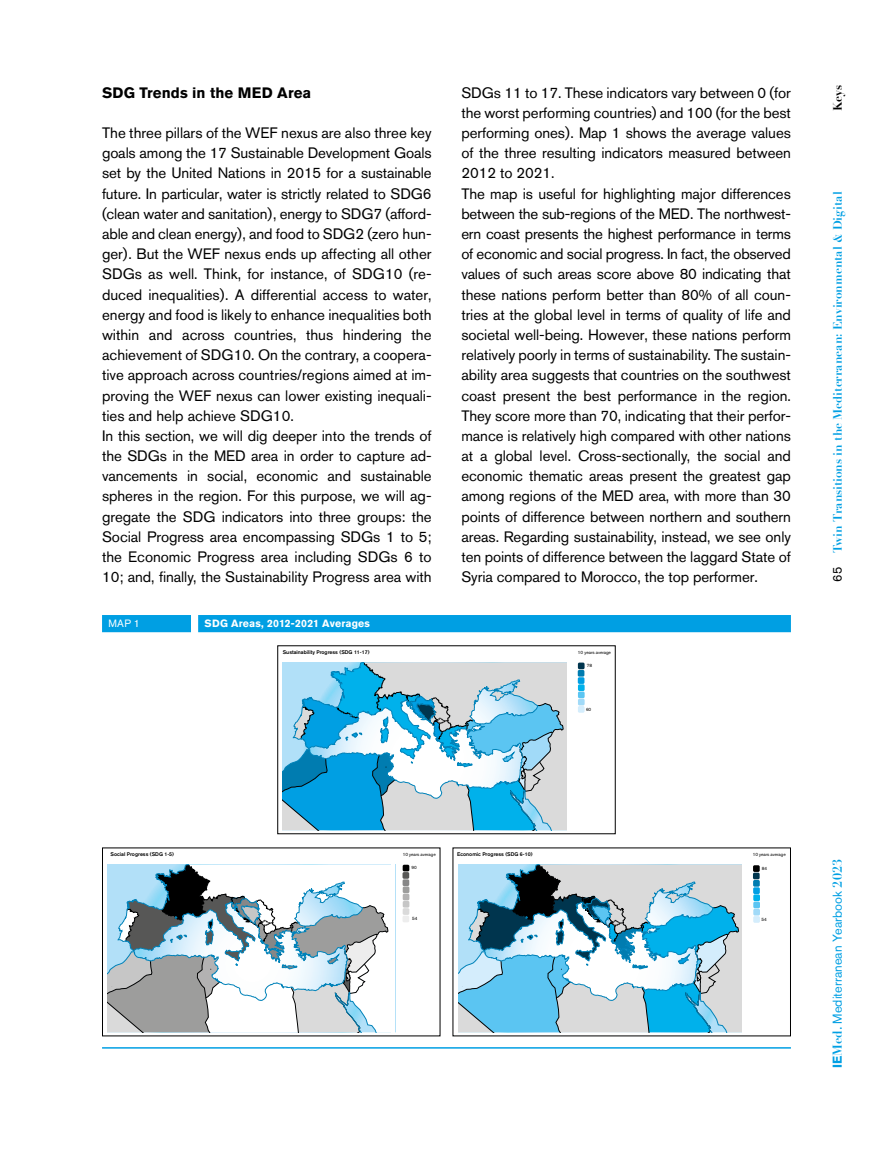
<style>
.page{position:relative;width:893px;height:1149px;background:#fff}
.page>*{position:absolute;margin:0;border:0;box-sizing:border-box;transform-origin:0 0}
.t1{font:15px/20.1px "Akzidenz Grotesk BQ";letter-spacing:-.005em;color:#000}
.t2{font:700 15px "Akzidenz Grotesk BQ";letter-spacing:.01em;color:#000}
.t3{font:12.75px "Akzidenz Grotesk BQ";color:#009fe3}
.t4{font:12.75px "Akzidenz Grotesk BQ";color:#000}
.t5{font:700 12px "Didot LT Std";letter-spacing:.005em;color:#009fe3}
.t6{font:700 12px "Didot LT Std";color:#000}
.t7{font:700 10.5px "Akzidenz Grotesk BQ";letter-spacing:.02em;color:#fff}
.t8{font:10.5px "Akzidenz Grotesk BQ";color:#fff}
.t9{font:500 5.25px "Akzidenz Grotesk BE";color:#000}
.t10{font:4.65px "Akzidenz Grotesk BQ";letter-spacing:-.01em;color:#000}
.s1{font-weight:700}
.s2{font-family:"Didot LT Std";font-weight:700}
</style>
<div class="page">
<hr style="left:102px;top:1046px;width:689px;height:2px;background:#009fe3">
<div style="left:102px;top:615px;width:689px;height:17px;background:#009fe3"></div>
<div style="left:191px;top:615px;width:7px;height:17px;background:#fff"></div>
<svg style="left:102px;top:847px;width:339px;height:189px"></svg>
<svg style="left:277px;top:645px;width:339px;height:189px"></svg>
<svg style="left:452px;top:847px;width:339px;height:189px"></svg>
<p class="t2" style="left:102px;top:84px;width:211px">SDG Trends in the MED Area</p>
<p class="t1" style="left:102px;top:123px;width:331px">The three pillars of the WEF nexus are also three key goals among the 17 Sustainable Development Goals set by the United Nations in 2015 for a sustainable future. In particular, water is strictly related to SDG6 (clean water and sanitation), energy to SDG7 (afford&shy;able and clean energy), and food to SDG2 (zero hun&shy;ger). But the WEF nexus ends up affecting all other SDGs as well. Think, for instance, of SDG10 (re&shy;duced inequalities). A differential access to water, energy and food is likely to enhance inequalities both within and across countries, thus hindering the achievement of SDG10. On the contrary, a coopera&shy;tive approach across countries/regions aimed at im&shy;proving the WEF nexus can lower existing inequali&shy;ties and help achieve SDG10.<br>In this section, we will dig deeper into the trends of the SDGs in the MED area in order to capture ad&shy;vancements in social, economic and sustainable spheres in the region. For this purpose, we will ag&shy;gregate the SDG indicators into three groups: the Social Progress area encompassing SDGs 1 to 5; the Economic Progress area including SDGs 6 to 10; and, finally, the Sustainability Progress area with</p>
<p class="t8" style="left:108px;top:617px;width:33px">MAP 1</p>
<p class="t7" style="left:205px;top:617px;width:167px">SDG Areas, 2012-2021 Averages</p>
<p class="t9" style="left:283px;top:648px;width:88px">Sustainability Progress (SDG 11-17)</p>
<p class="t1" style="left:461px;top:82px;width:331px">SDGs 11 to 17. These indicators vary between 0 (for the worst performing countries) and 100 (for the best performing ones). Map 1 shows the average values of the three resulting indicators measured between 2012 to 2021.<br>The map is useful for highlighting major differences between the sub-regions of the MED. The northwest&shy;ern coast presents the highest performance in terms of economic and social progress. In fact, the observed values of such areas score above 80 indicating that these nations perform better than 80% of all coun&shy;tries at the global level in terms of quality of life and societal well-being. However, these nations perform relatively poorly in terms of sustainability. The sustain&shy;ability area suggests that countries on the southwest coast present the best performance in the region.<br>They score more than 70, indicating that their perfor&shy;mance is relatively high compared with other nations at a global level. Cross-sectionally, the social and economic thematic areas present the greatest gap among regions of the MED area, with more than 30 points of difference between northern and southern areas. Regarding sustainability, instead, we see only ten points of difference between the laggard State of Syria compared to Morocco, the top performer.</p>
<p class="t10" style="left:578px;top:649px;width:35px">10 years average</p>
<p class="t10" style="left:587px;top:662px;width:7px">78</p>
<p class="t10" style="left:586px;top:706px;width:7px">60</p>
<p class="t6" style="left:830px;top:111px;width:28px;rotate:-90deg">Keys</p>
<p class="t5" style="left:830px;top:553px;width:363px;rotate:-90deg">Twin Transitions in the Mediterranean: Environmental &amp; Digital</p>
<p class="t4" style="left:830px;top:581px;width:16px;rotate:-90deg">65</p>
<p class="t9" style="left:111px;top:850px;width:65px">Social Progress (SDG 1-5)</p>
<p class="t10" style="left:403px;top:851px;width:35px">10 years average</p>
<p class="t10" style="left:411px;top:864px;width:7px">90</p>
<p class="t10" style="left:412px;top:915px;width:7px">54</p>
<p class="t9" style="left:457px;top:850px;width:77px">Economic Progress (SDG 6-10)</p>
<p class="t10" style="left:753px;top:851px;width:35px">10 years average</p>
<p class="t10" style="left:762px;top:865px;width:7px">84</p>
<p class="t10" style="left:761px;top:916px;width:7px">54</p>
<p class="t3" style="left:830px;top:1067px;width:210px;rotate:-90deg"><span class="s1">IE</span><span class="s2">Med.</span> Mediterranean Yearbook <span class="s2">2023</span></p>
</div>
